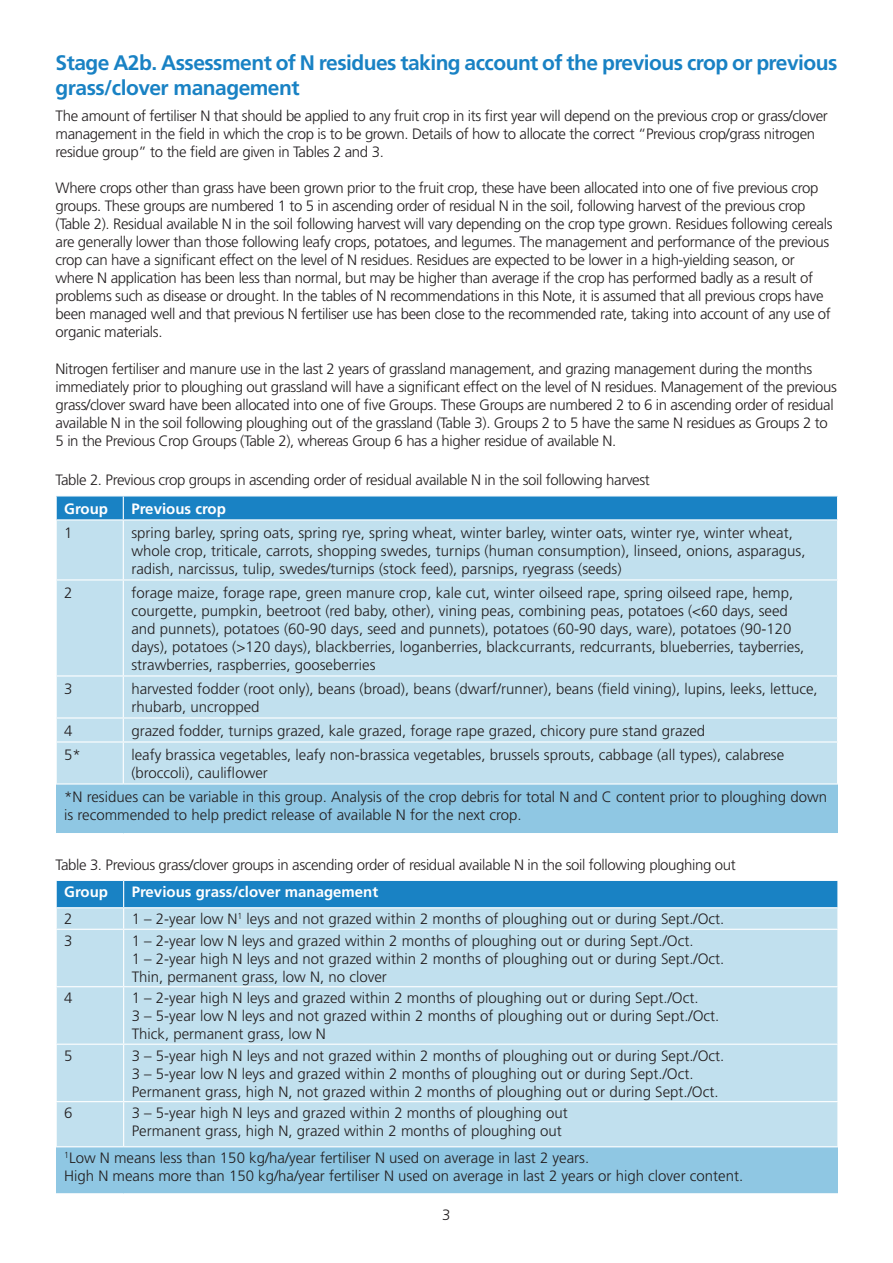
<style>
.page{position:relative;width:893px;height:1263px;background:#fff}
.page>*{position:absolute;margin:0;border:0;box-sizing:border-box;transform-origin:0 0}
.t1{font:700 21px/25.2px "Frutiger LT Std";letter-spacing:-.025em;color:#1982c4}
.t2{font:300 15px/18px "Frutiger LT Std";color:#231f20}
.t3{font:300 15px/18px "Frutiger LT Std";letter-spacing:-.025em;color:#231f20}
.t4{font:700 15px "Frutiger LT Std";color:#fff}
</style>
<div class="page">
<div style="left:57px;top:520px;width:780px;height:263px;background:#c1e0ee"></div>
<div style="left:56px;top:784px;width:782px;height:49px;background:#8fc7e3"></div>
<div style="left:56px;top:496px;width:782px;height:23px;background:#1982c4"></div>
<hr style="left:123px;top:520px;width:1px;height:59px;background:#fff">
<hr style="left:56px;top:579px;width:67px;height:1px;background:#fff">
<hr style="left:123px;top:579px;width:715px;height:1px;background:#fff">
<hr style="left:123px;top:580px;width:1px;height:95px;background:#fff">
<hr style="left:56px;top:675px;width:67px;height:1px;background:#fff">
<hr style="left:123px;top:675px;width:715px;height:1px;background:#fff">
<hr style="left:123px;top:676px;width:1px;height:41px;background:#fff">
<hr style="left:56px;top:717px;width:67px;height:1px;background:#fff">
<svg style="left:56px;top:718px;width:1px;height:23px"></svg>
<hr style="left:123px;top:717px;width:715px;height:1px;background:#fff">
<svg style="left:123px;top:718px;width:1px;height:23px"></svg>
<hr style="left:56px;top:741px;width:67px;height:1px;background:#fff">
<hr style="left:123px;top:741px;width:715px;height:1px;background:#fff">
<hr style="left:123px;top:742px;width:1px;height:41px;background:#fff">
<div style="left:57px;top:930px;width:780px;height:216px;background:#c1e0ee"></div>
<div style="left:56px;top:1147px;width:782px;height:47px;background:#8fc7e3"></div>
<hr style="left:56px;top:1193px;width:68px;height:1px;background:#fff">
<hr style="left:124px;top:1193px;width:714px;height:1px;background:#fff">
<svg style="left:56px;top:880px;width:782px;height:49px;background:#6aafd8"></svg>
<hr style="left:123px;top:930px;width:1px;height:56px;background:#fff">
<hr style="left:56px;top:986px;width:68px;height:1px;background:#fff">
<hr style="left:124px;top:986px;width:714px;height:1px;background:#fff">
<hr style="left:123px;top:987px;width:1px;height:56px;background:#fff">
<hr style="left:56px;top:1043px;width:68px;height:2px;background:#fff">
<hr style="left:124px;top:1043px;width:714px;height:2px;background:#fff">
<hr style="left:123px;top:1045px;width:1px;height:56px;background:#fff">
<hr style="left:56px;top:1101px;width:68px;height:1px;background:#fff">
<hr style="left:124px;top:1101px;width:714px;height:1px;background:#fff">
<hr style="left:123px;top:1102px;width:1px;height:44px;background:#fff">
<h1 class="t1" style="left:56px;top:50px;width:783px">Stage A2b. Assessment of N residues taking account of the previous crop or previous grass/clover management</h1>
<p class="t3" style="left:56px;top:107px;width:774px">The amount of fertiliser N that should be applied to any fruit crop in its first year will depend on the previous crop or grass/clover management in the field in which the crop is to be grown. Details of how to allocate the correct “Previous crop/grass nitrogen residue group” to the field are given in Tables 2 and 3.</p>
<p class="t3" style="left:56px;top:179px;width:778px">Where crops other than grass have been grown prior to the fruit crop, these have been allocated into one of five previous crop groups. These groups are numbered 1 to 5 in ascending order of residual N in the soil, following harvest of the previous crop (Table 2). Residual available N in the soil following harvest will vary depending on the crop type grown. Residues following cereals are generally lower than those following leafy crops, potatoes, and legumes. The management and performance of the previous crop can have a significant effect on the level of N residues. Residues are expected to be lower in a high-yielding season, or where N application has been less than normal, but may be higher than average if the crop has performed badly as a result of problems such as disease or drought. In the tables of N recommendations in this Note, it is assumed that all previous crops have been managed well and that previous N fertiliser use has been close to the recommended rate, taking into account of any use of organic materials.</p>
<p class="t3" style="left:56px;top:359px;width:783px">Nitrogen fertiliser and manure use in the last 2 years of grassland management, and grazing management during the months immediately prior to ploughing out grassland will have a significant effect on the level of N residues. Management of the previous grass/clover sward have been allocated into one of five Groups. These Groups are numbered 2 to 6 in ascending order of residual available N in the soil following ploughing out of the grassland (Table 3). Groups 2 to 5 have the same N residues as Groups 2 to 5 in the Previous Crop Groups (Table 2), whereas Group 6 has a higher residue of available N.</p>
<p class="t3" style="left:56px;top:471px;width:596px">Table 2. Previous crop groups in ascending order of residual available N in the soil following harvest</p>
<p class="t4" style="left:64px;top:499px;width:45px">Group</p>
<p class="t4" style="left:131px;top:499px;width:96px">Previous crop</p>
<p class="t2" style="left:64px;top:524px;width:10px">1</p>
<p class="t2" style="left:131px;top:524px;width:676px">spring barley, spring oats, spring rye, spring wheat, winter barley, winter oats, winter rye, winter wheat, whole crop, triticale, carrots, shopping swedes, turnips (human consumption), linseed, onions, asparagus, radish, narcissus, tulip, swedes/turnips (stock feed), parsnips, ryegrass (seeds)</p>
<p class="t2" style="left:64px;top:584px;width:10px">2</p>
<p class="t2" style="left:131px;top:584px;width:674px">forage maize, forage rape, green manure crop, kale cut, winter oilseed rape, spring oilseed rape, hemp, courgette, pumpkin, beetroot (red baby, other), vining peas, combining peas, potatoes (&lt;60 days, seed and punnets), potatoes (60-90 days, seed and punnets), potatoes (60-90 days, ware), potatoes (90-120 days), potatoes (&gt;120 days), blackberries, loganberries, blackcurrants, redcurrants, blueberries, tayberries, strawberries, raspberries, gooseberries</p>
<p class="t2" style="left:64px;top:680px;width:10px">3</p>
<p class="t2" style="left:131px;top:680px;width:688px">harvested fodder (root only), beans (broad), beans (dwarf/runner), beans (field vining), lupins, leeks, lettuce, rhubarb, uncropped</p>
<p class="t2" style="left:64px;top:722px;width:10px">4</p>
<p class="t2" style="left:131px;top:722px;width:575px">grazed fodder, turnips grazed, kale grazed, forage rape grazed, chicory pure stand grazed</p>
<p class="t2" style="left:64px;top:746px;width:18px">5*</p>
<p class="t2" style="left:131px;top:746px;width:654px">leafy brassica vegetables, leafy non-brassica vegetables, brussels sprouts, cabbage (all types), calabrese (broccoli), cauliflower</p>
<p class="t2" style="left:64px;top:788px;width:764px">*N residues can be variable in this group. Analysis of the crop debris for total N and C content prior to ploughing down is recommended to help predict release of available N for the next crop.</p>
<p class="t3" style="left:56px;top:855px;width:682px">Table 3. Previous grass/clover groups in ascending order of residual available N in the soil following ploughing out</p>
<p class="t4" style="left:64px;top:883px;width:45px">Group</p>
<p class="t4" style="left:132px;top:883px;width:248px">Previous grass/clover management</p>
<p class="t2" style="left:64px;top:910px;width:10px">2</p>
<p class="t2" style="left:132px;top:910px;width:594px">1 – 2-year low N<sup>1</sup> leys and not grazed within 2 months of ploughing out or during Sept./Oct.</p>
<p class="t2" style="left:64px;top:932px;width:10px">3</p>
<p class="t2" style="left:132px;top:932px;width:594px">1 – 2-year low N leys and grazed within 2 months of ploughing out or during Sept./Oct.<br>1 – 2-year high N leys and not grazed within 2 months of ploughing out or during Sept./Oct.<br>Thin, permanent grass, low N, no clover</p>
<p class="t2" style="left:64px;top:989px;width:10px">4</p>
<p class="t2" style="left:132px;top:989px;width:589px">1 – 2-year high N leys and grazed within 2 months of ploughing out or during Sept./Oct.<br>3 – 5-year low N leys and not grazed within 2 months of ploughing out or during Sept./Oct.<br>Thick, permanent grass, low N</p>
<p class="t2" style="left:64px;top:1046px;width:10px">5</p>
<p class="t2" style="left:132px;top:1046px;width:594px">3 – 5-year high N leys and not grazed within 2 months of ploughing out or during Sept./Oct.<br>3 – 5-year low N leys and grazed within 2 months of ploughing out or during Sept./Oct.<br>Permanent grass, high N, not grazed within 2 months of ploughing out or during Sept./Oct.</p>
<p class="t2" style="left:64px;top:1104px;width:10px">6</p>
<p class="t2" style="left:132px;top:1104px;width:437px">3 – 5-year high N leys and grazed within 2 months of ploughing out<br>Permanent grass, high N, grazed within 2 months of ploughing out</p>
<p class="t2" style="left:64px;top:1149px;width:681px"><sup>1</sup>Low N means less than 150 kg/ha/year fertiliser N used on average in last 2 years.<br>High N means more than 150 kg/ha/year fertiliser N used on average in last 2 years or high clover content.</p>
<p class="t2" style="left:442px;top:1206px;width:10px">3</p>
</div>
